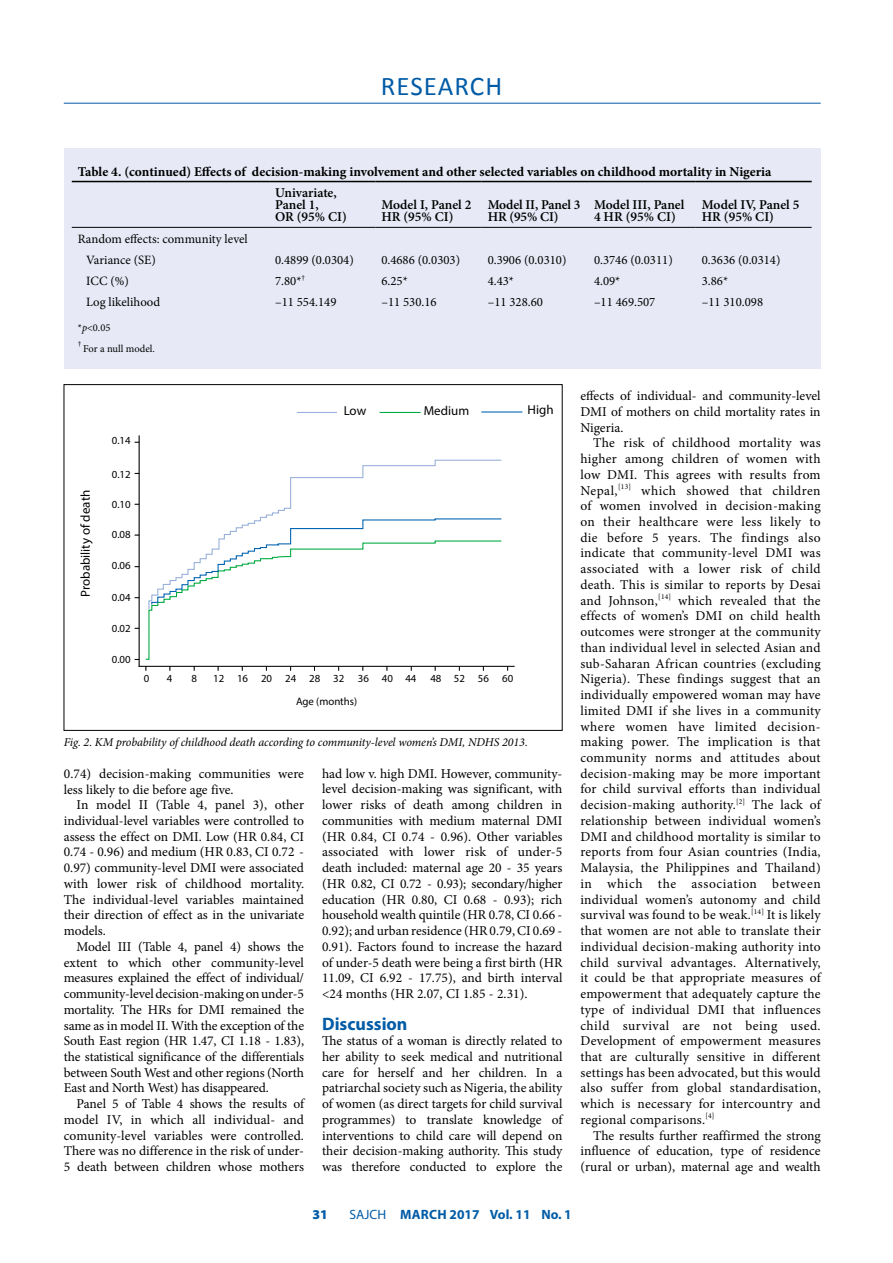
<style>
.page{position:relative;width:893px;height:1263px;background:#fff}
.page>*{position:absolute;margin:0;border:0;box-sizing:border-box;transform-origin:0 0}
.t1{font:27px "Calibri";letter-spacing:.04em;color:#005ba6}
.t2{font:700 18px "Myriad Pro";color:#005ba6}
.t3{font:13.5px/15.8px "Minion Pro";color:#000;text-align:justify}
.t4{font:600 13.5px/12px "Minion Pro";letter-spacing:-.005em;color:#000}
.t5{font:700 13.5px "Minion Pro";color:#000}
.t6{font:700 13.5px "Myriad Pro";color:#005ba6}
.t7{font:900 13.5px "Myriad Pro";color:#005ba6}
.t8{font:13.05px "Myriad Pro";color:#000}
.t9{font:12.75px/21.3px "Minion Pro";color:#000}
.t10{font:italic 12px "Minion Pro";letter-spacing:-.01em;color:#000}
.t11{font:10.8px "Myriad Pro";color:#000}
.t12{font:10.5px "Minion Pro";color:#000}
.t13{font:7.5px "Minion Pro";color:#000}
.s1{font-style:italic}
.s2{font-weight:400}
</style>
<div class="page">
<hr style="left:64px;top:103px;width:757px;height:1px;background:#005ba6">
<hr style="left:139px;top:435px;width:1px;height:231px;background:#000">
<hr style="left:139px;top:666px;width:376px;height:1px;background:#000">
<hr style="left:297px;top:412px;width:40px;height:1px;background:#98b0db">
<hr style="left:481px;top:411px;width:41px;height:2px;background:#0064b1">
<svg style="left:260px;top:459px;width:242px;height:59px"></svg>
<svg style="left:145px;top:518px;width:357px;height:142px"></svg>
<hr style="left:380px;top:412px;width:41px;height:1px;background:#00aa41">
<div style="left:64px;top:148px;width:757px;height:221px;background:#e7eaf6"></div>
<hr style="left:72px;top:181px;width:197px;height:1px;background:#000">
<hr style="left:269px;top:181px;width:106px;height:1px;background:#000">
<hr style="left:375px;top:181px;width:107px;height:1px;background:#000">
<hr style="left:482px;top:181px;width:106px;height:1px;background:#000">
<hr style="left:588px;top:181px;width:108px;height:1px;background:#000">
<hr style="left:696px;top:181px;width:116px;height:1px;background:#000">
<hr style="left:375px;top:227px;width:107px;height:1px;background:#000">
<hr style="left:482px;top:227px;width:106px;height:1px;background:#000">
<hr style="left:588px;top:227px;width:108px;height:1px;background:#000">
<hr style="left:696px;top:227px;width:116px;height:1px;background:#000">
<hr style="left:72px;top:227px;width:197px;height:1px;background:#000">
<hr style="left:269px;top:227px;width:106px;height:1px;background:#000">
<h1 class="t1" style="left:381px;top:69px;width:123px">RESEARCH</h1>
<p class="t5" style="left:78px;top:162px;width:695px">Table 4. (continued) Effects of decision-making involvement and other selected variables on childhood mortality in Nigeria</p>
<p class="t4" style="left:275px;top:187px;width:73px">Univariate,<br>Panel 1,<br>OR (95% CI)</p>
<p class="t4" style="left:381px;top:199px;width:92px">Model I, Panel 2<br>HR (95% CI)</p>
<p class="t4" style="left:488px;top:199px;width:94px">Model II, Panel 3<br>HR (95% CI)</p>
<p class="t4" style="left:594px;top:199px;width:92px">Model III, Panel<br>4 HR (95% CI)</p>
<p class="t4" style="left:702px;top:199px;width:99px">Model IV, Panel 5<br>HR (95% CI)</p>
<p class="t9" style="left:86px;top:228px;width:163px;text-indent:-8px">Random effects: community level<br>Variance (SE)</p>
<p class="t9" style="left:275px;top:249px;width:80px">0.4899 (0.0304)</p>
<p class="t9" style="left:381px;top:249px;width:80px">0.4686 (0.0303)</p>
<p class="t9" style="left:488px;top:249px;width:80px">0.3906 (0.0310)</p>
<p class="t9" style="left:594px;top:249px;width:80px">0.3746 (0.0311)</p>
<p class="t9" style="left:702px;top:249px;width:80px">0.3636 (0.0314)</p>
<p class="t9" style="left:86px;top:270px;width:44px">ICC (%)</p>
<p class="t9" style="left:275px;top:270px;width:32px">7.80*<sup>†</sup></p>
<p class="t9" style="left:381px;top:270px;width:28px">6.25*</p>
<p class="t9" style="left:488px;top:270px;width:28px">4.43*</p>
<p class="t9" style="left:594px;top:270px;width:28px">4.09*</p>
<p class="t9" style="left:702px;top:270px;width:28px">3.86*</p>
<p class="t9" style="left:86px;top:292px;width:76px">Log likelihood</p>
<p class="t9" style="left:275px;top:292px;width:63px">–11 554.149</p>
<p class="t9" style="left:381px;top:292px;width:57px">–11 530.16</p>
<p class="t9" style="left:488px;top:292px;width:57px">–11 328.60</p>
<p class="t9" style="left:594px;top:292px;width:63px">–11 469.507</p>
<p class="t9" style="left:702px;top:292px;width:63px">–11 310.098</p>
<p class="t12" style="left:78px;top:320px;width:34px">*<span class="s1">p</span>&lt;0.05</p>
<p class="t13" style="left:78px;top:339px;width:5px">†</p>
<p class="t12" style="left:83px;top:341px;width:73px">For a null model.</p>
<p class="t8" style="left:78px;top:597px;width:108px;rotate:-90deg">Probability of death</p>
<p class="t11" style="left:112px;top:434px;width:20px">0.14</p>
<p class="t11" style="left:112px;top:467px;width:20px">0.12</p>
<p class="t11" style="left:112px;top:498px;width:20px">0.10</p>
<p class="t11" style="left:112px;top:527px;width:20px">0.08</p>
<p class="t11" style="left:112px;top:559px;width:20px">0.06</p>
<p class="t11" style="left:112px;top:591px;width:20px">0.04</p>
<p class="t11" style="left:112px;top:621px;width:20px">0.02</p>
<p class="t11" style="left:112px;top:653px;width:20px">0.00</p>
<p class="t8" style="left:344px;top:403px;width:24px">Low</p>
<p class="t8" style="left:424px;top:403px;width:47px">Medium</p>
<p class="t8" style="left:528px;top:402px;width:28px">High</p>
<p class="t11" style="left:144px;top:671px;width:7px">0</p>
<p class="t11" style="left:167px;top:671px;width:7px">4</p>
<p class="t11" style="left:192px;top:671px;width:7px">8</p>
<p class="t11" style="left:213px;top:671px;width:133px">12 16 20 24 28 32</p>
<p class="t11" style="left:358px;top:671px;width:60px">36 40 44</p>
<p class="t11" style="left:430px;top:671px;width:84px">48 52 56 60</p>
<p class="t11" style="left:296px;top:695px;width:63px">Age (months)</p>
<p class="t10" style="left:64px;top:734px;width:466px">Fig. 2. KM probability of childhood death according to community-level women’s DMI, NDHS 2013.</p>
<p class="t3" style="left:64px;top:766px;width:242px">0.74) decision-making communities were less likely to die before age five.</p>
<p class="t3" style="left:64px;top:797px;width:242px;text-indent:13px">In model II (Table 4, panel 3), other individual-level variables were controlled to assess the effect on DMI. Low (HR 0.84, CI 0.74 - 0.96) and medium (HR 0.83, CI 0.72 - 0.97) community-level DMI were associated with lower risk of childhood mortality.<br>The individual-level variables maintained their direction of effect as in the univariate models.</p>
<p class="t3" style="left:64px;top:939px;width:242px;text-indent:13px">Model III (Table 4, panel 4) shows the extent to which other community-level measures explained the effect of individual/ community-level decision-making on under-5 mortality. The HRs for DMI remained the same as in model II. With the exception of the South East region (HR 1.47, CI 1.18 - 1.83), the statistical significance of the differentials between South West and other regions (North East and North West) has disappeared.</p>
<p class="t3" style="left:64px;top:1096px;width:242px;text-indent:13px">Panel 5 of Table 4 shows the results of model IV, in which all individual- and comunity-level variables were controlled.<br>There was no difference in the risk of under-5 death between children whose mothers</p>
<p class="t3" style="left:322px;top:766px;width:242px">had low v. high DMI. However, community&shy;level decision-making was significant, with lower risks of death among children in communities with medium maternal DMI (HR 0.84, CI 0.74 - 0.96). Other variables associated with lower risk of under-5 death included: maternal age 20 - 35 years (HR 0.82, CI 0.72 - 0.93); secondary/higher education (HR 0.80, CI 0.68 - 0.93); rich household wealth quintile (HR 0.78, CI 0.66 - 0.92); and urban residence (HR 0.79, CI 0.69 - 0.91). Factors found to increase the hazard of under-5 death were being a first birth (HR 11.09, CI 6.92 - 17.75), and birth interval &lt;24 months (HR 2.07, CI 1.85 - 2.31).</p>
<h2 class="t2" style="left:322px;top:1012px;width:87px">Discussion</h2>
<p class="t3" style="left:322px;top:1033px;width:242px">The status of a woman is directly related to her ability to seek medical and nutritional care for herself and her children. In a patriarchal society such as Nigeria, the ability of women (as direct targets for child survival programmes) to translate knowledge of interventions to child care will depend on their decision-making authority. This study was therefore conducted to explore the</p>
<p class="t3" style="left:580px;top:388px;width:242px">effects of individual- and community-level DMI of mothers on child mortality rates in Nigeria.</p>
<p class="t3" style="left:580px;top:435px;width:242px;text-indent:13px">The risk of childhood mortality was higher among children of women with low DMI. This agrees with results from Nepal,<sup>[13]</sup> which showed that children of women involved in decision-making on their healthcare were less likely to die before 5 years. The findings also indicate that community-level DMI was associated with a lower risk of child death. This is similar to reports by Desai and Johnson,<sup>[14]</sup> which revealed that the effects of women’s DMI on child health outcomes were stronger at the community than individual level in selected Asian and sub-Saharan African countries (excluding Nigeria). These findings suggest that an individually empowered woman may have limited DMI if she lives in a community where women have limited decision&shy;making power. The implication is that community norms and attitudes about decision-making may be more important for child survival efforts than individual decision-making authority.<sup>[2]</sup> The lack of relationship between individual women’s DMI and childhood mortality is similar to reports from four Asian countries (India, Malaysia, the Philippines and Thailand) in which the association between individual women’s autonomy and child survival was found to be weak.<sup>[14]</sup> It is likely that women are not able to translate their individual decision-making authority into child survival advantages. Alternatively, it could be that appropriate measures of empowerment that adequately capture the type of individual DMI that influences child survival are not being used.<br>Development of empowerment measures that are culturally sensitive in different settings has been advocated, but this would also suffer from global standardisation, which is necessary for intercountry and regional comparisons.<sup>[4]</sup></p>
<p class="t3" style="left:580px;top:1127px;width:242px;text-indent:13px">The results further reaffirmed the strong influence of education, type of residence (rural or urban), maternal age and wealth</p>
<p class="t7" style="left:312px;top:1207px;width:17px">31</p>
<p class="t6" style="left:349px;top:1206px;width:224px"><span class="s2">SAJCH</span> MARCH 2017 Vol. 11 No. 1</p>
</div>
